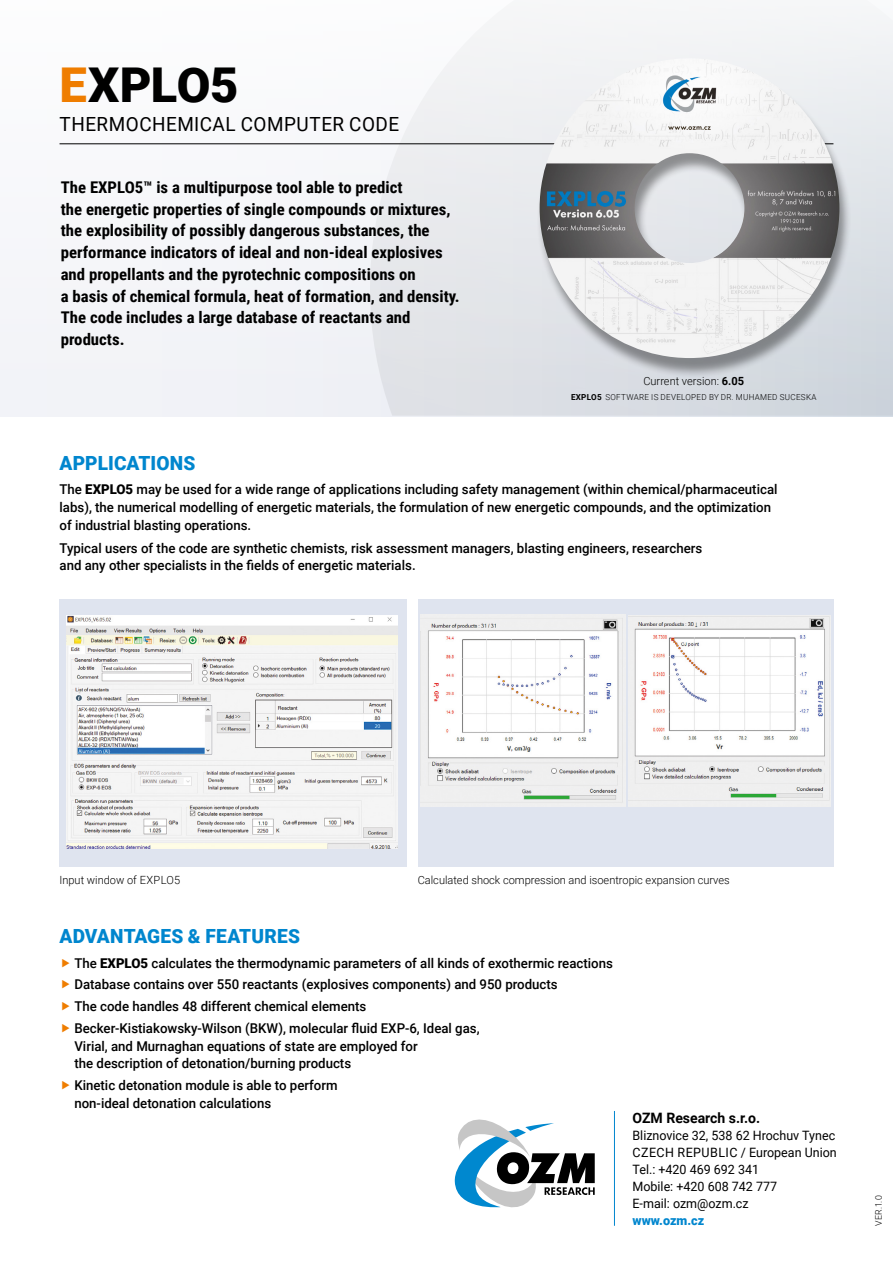
<style>
.page{position:relative;width:893px;height:1263px;background:#fff}
.page>*{position:absolute;margin:0;border:0;box-sizing:border-box;transform-origin:0 0}
.t1{font:900 48px "Roboto";letter-spacing:-.005em;color:#000}
.t2{font:900 19.5px "Roboto";letter-spacing:.01em;color:#0086ce}
.t3{font:19.5px "Roboto";letter-spacing:.025em;color:#000}
.t4{font:700 16.2px/21.8px "Roboto Condensed";color:#000;scale:1.04 1}
.t5{font:700 14.4px "Roboto";color:#000}
.t6{font:500 13.5px/17.9px "Roboto";color:#000}
.t7{font:12.9px/17.1px "Roboto";color:#000}
.t8{font:900 12.9px "Roboto";color:#0086ce}
.t9{font:300 11.25px "Roboto";color:#000}
.t10{font:300 9px "Roboto";color:#000}
.t11{font:300 8.25px "Roboto";letter-spacing:.035em;color:#000}
.s1{color:#ef7d00}
.s2{font-weight:700}
.s3{font-weight:900}
</style>
<div class="page">
<svg style="left:454px;top:1119px;width:141px;height:89px"></svg>
<hr style="left:614px;top:1111px;width:1px;height:115px;background:#0086ce">
<div style="left:418px;top:599px;width:415px;height:268px;background:#dfe4ef"></div>
<div style="left:60px;top:599px;width:347px;height:268px;background:#dfe4ef"></div>
<div style="left:0;top:0;width:893px;height:416px;background:#f5f6f9"></div>
<svg style="left:370px;top:87px;width:523px;height:329px;fill:#e3e5e9"></svg>
<hr style="left:60px;top:144px;width:773px;height:1px;background:#000">
<div style="left:536px;top:62px;width:316px;height:316px;background:#000;opacity:.4"></div>
<img style="left:540px;top:62px;width:299px;height:296px">
<img style="left:66px;top:615px;width:331px;height:234px">
<img style="left:629px;top:615px;width:202px;height:191px">
<img style="left:421px;top:615px;width:205px;height:192px">
<h1 class="t1" style="left:60px;top:51px;width:181px"><span class="s1">E</span>XPLO5</h1>
<h2 class="t3" style="left:60px;top:110px;width:341px">THERMOCHEMICAL COMPUTER CODE</h2>
<p class="t4" style="left:61px;top:176px;width:385px">The EXPLO5™ is a multipurpose tool able to predict<br>the energetic properties of single compounds or mixtures, the explosibility of possibly dangerous substances, the performance indicators of ideal and non-ideal explosives and propellants and the pyrotechnic compositions on<br>a basis of chemical formula, heat of formation, and density.<br>The code includes a large database of reactants and products.</p>
<p class="t9" style="left:643px;top:373px;width:102px">Current version: <span class="s2">6.05</span></p>
<p class="t11" style="left:571px;top:391px;width:247px"><span class="s2">EXPLO5</span> SOFTWARE IS DEVELOPED BY DR. MUHAMED SUCESKA</p>
<h2 class="t2" style="left:60px;top:449px;width:137px">APPLICATIONS</h2>
<p class="t6" style="left:60px;top:480px;width:719px">The <span class="s3">EXPLO5</span> may be used for a wide range of applications including safety management (within chemical/pharmaceutical labs), the numerical modelling of energetic materials, the formulation of new energetic compounds, and the optimization of industrial blasting operations.</p>
<p class="t6" style="left:60px;top:538px;width:644px">Typical users of the code are synthetic chemists, risk assessment managers, blasting engineers, researchers and any other specialists in the fields of energetic materials.</p>
<p class="t9" style="left:60px;top:872px;width:122px">Input window of EXPLO5</p>
<p class="t9" style="left:418px;top:872px;width:313px">Calculated shock compression and isoentropic expansion curves</p>
<h2 class="t2" style="left:60px;top:923px;width:242px">ADVANTAGES &amp; FEATURES</h2>
<p class="t6" style="left:74px;top:951px;width:540px;line-height:21.8px">The <span class="s3">EXPLO5</span> calculates the thermodynamic parameters of all kinds of exothermic reactions Database contains over 550 reactants (explosives components) and 950 products<br>The code handles 48 different chemical elements<br>Becker-Kistiakowsky-Wilson (BKW), molecular fluid EXP-6, Ideal gas,</p>
<p class="t6" style="left:74px;top:1036px;width:345px">Virial, and Murnaghan equations of state are employed for the description of detonation/burning products</p>
<p class="t6" style="left:74px;top:1076px;width:265px">Kinetic detonation module is able to perform non-ideal detonation calculations</p>
<p class="t5" style="left:632px;top:1108px;width:129px">OZM Research s.r.o.</p>
<p class="t7" style="left:632px;top:1126px;width:206px">Bliznovice 32, 538 62 Hrochuv Tynec<br>CZECH REPUBLIC / European Union<br>Tel.: +420 469 692 341<br>Mobile: +420 608 742 777<br>E-mail: ozm@ozm.cz</p>
<p class="t8" style="left:632px;top:1211px;width:73px">www.ozm.cz</p>
<p class="t10" style="left:872px;top:1226px;width:32px;rotate:-90deg">VER.1.0</p>
</div>
